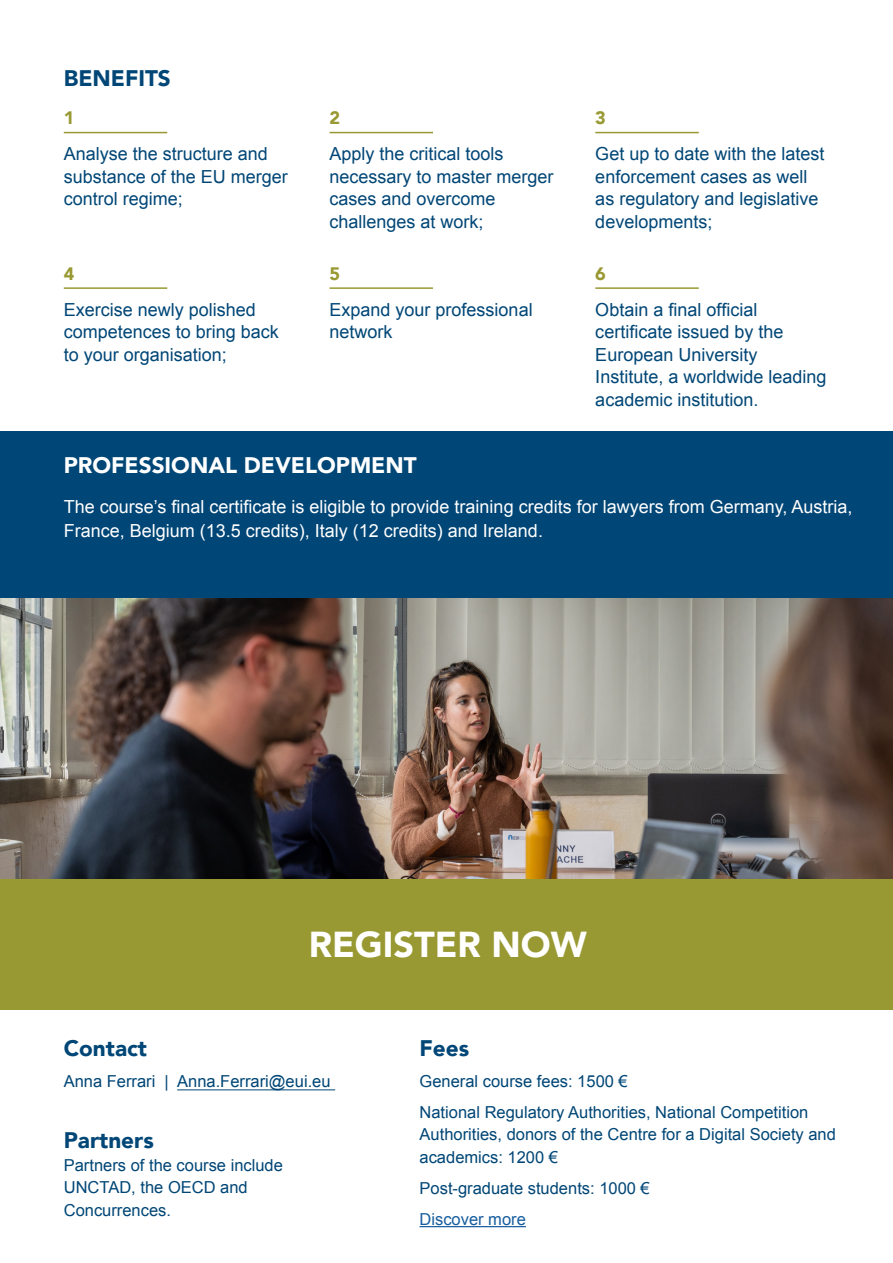
<style>
.page{position:relative;width:893px;height:1263px;background:#fff}
.page>*{position:absolute;margin:0;border:0;box-sizing:border-box;transform-origin:0 0}
.t1{font:900 36px "Avenir";color:#fff}
.t2{font:900 22.5px "Avenir";color:#004676}
.t3{font:900 22.5px "Avenir";color:#fff}
.t4{font:18px/22.5px "Arial";color:#004676}
.t5{font:18px/24px "Arial";color:#fff}
.t6{font:900 18px "Avenir";color:#993}
.t7{font:16.5px/22.5px "Arial";color:#004676}
.t8{font:16.5px "Arial";color:#175d9e}
</style>
<div class="page">
<div style="left:0;top:431px;width:893px;height:168px;background:#004676"></div>
<hr style="left:64px;top:132px;width:103px;height:1px;background:#993">
<hr style="left:64px;top:287px;width:103px;height:2px;background:#993">
<hr style="left:330px;top:132px;width:103px;height:1px;background:#993">
<hr style="left:330px;top:287px;width:103px;height:2px;background:#993">
<hr style="left:595px;top:132px;width:104px;height:1px;background:#993">
<hr style="left:595px;top:287px;width:104px;height:2px;background:#993">
<img style="left:0;top:599px;width:893px;height:280px">
<div style="left:0;top:879px;width:893px;height:131px;background:#993"></div>
<hr style="left:177px;top:1089px;width:158px;height:1px;background:#004676">
<hr style="left:420px;top:1226px;width:106px;height:1px;background:#175d9e">
<p class="t2" style="left:64px;top:59px;width:109px">BENEFITS</p>
<p class="t6" style="left:64px;top:103px;width:12px">1</p>
<p class="t4" style="left:64px;top:143px;width:226px">Analyse the structure and substance of the EU merger control regime;</p>
<p class="t6" style="left:64px;top:258px;width:12px">4</p>
<p class="t4" style="left:64px;top:298px;width:217px">Exercise newly polished competences to bring back to your organisation;</p>
<p class="t6" style="left:330px;top:103px;width:12px">2</p>
<p class="t4" style="left:330px;top:143px;width:226px">Apply the critical tools necessary to master merger cases and overcome challenges at work;</p>
<p class="t6" style="left:330px;top:258px;width:12px">5</p>
<p class="t4" style="left:330px;top:298px;width:205px">Expand your professional network</p>
<p class="t3" style="left:64px;top:446px;width:354px">PROFESSIONAL DEVELOPMENT</p>
<p class="t6" style="left:595px;top:103px;width:12px">3</p>
<p class="t4" style="left:595px;top:143px;width:231px">Get up to date with the latest enforcement cases as well as regulatory and legislative developments;</p>
<p class="t6" style="left:595px;top:258px;width:12px">6</p>
<p class="t4" style="left:595px;top:298px;width:233px">Obtain a final official certificate issued by the<br>European University<br>Institute, a worldwide leading academic institution.</p>
<p class="t5" style="left:64px;top:495px;width:790px">The course’s final certificate is eligible to provide training credits for lawyers from Germany, Austria,<br>France, Belgium (13.5 credits), Italy (12 credits) and Ireland.</p>
<p class="t1" style="left:309px;top:914px;width:279px">REGISTER NOW</p>
<p class="t2" style="left:64px;top:1029px;width:85px">Contact</p>
<p class="t7" style="left:64px;top:1070px;width:268px">Anna Ferrari | Anna.Ferrari@eui.eu</p>
<p class="t2" style="left:64px;top:1121px;width:91px">Partners</p>
<p class="t7" style="left:64px;top:1153px;width:221px">Partners of the course include<br>UNCTAD, the OECD and<br>Concurrences.</p>
<p class="t2" style="left:420px;top:1029px;width:51px">Fees</p>
<p class="t7" style="left:420px;top:1070px;width:210px">General course fees: 1500 €</p>
<p class="t7" style="left:420px;top:1101px;width:418px">National Regulatory Authorities, National Competition<br>Authorities, donors of the Centre for a Digital Society and academics: 1200 €</p>
<p class="t7" style="left:420px;top:1177px;width:232px">Post-graduate students: 1000 €</p>
<p class="t8" style="left:420px;top:1208px;width:108px">Discover more</p>
</div>
